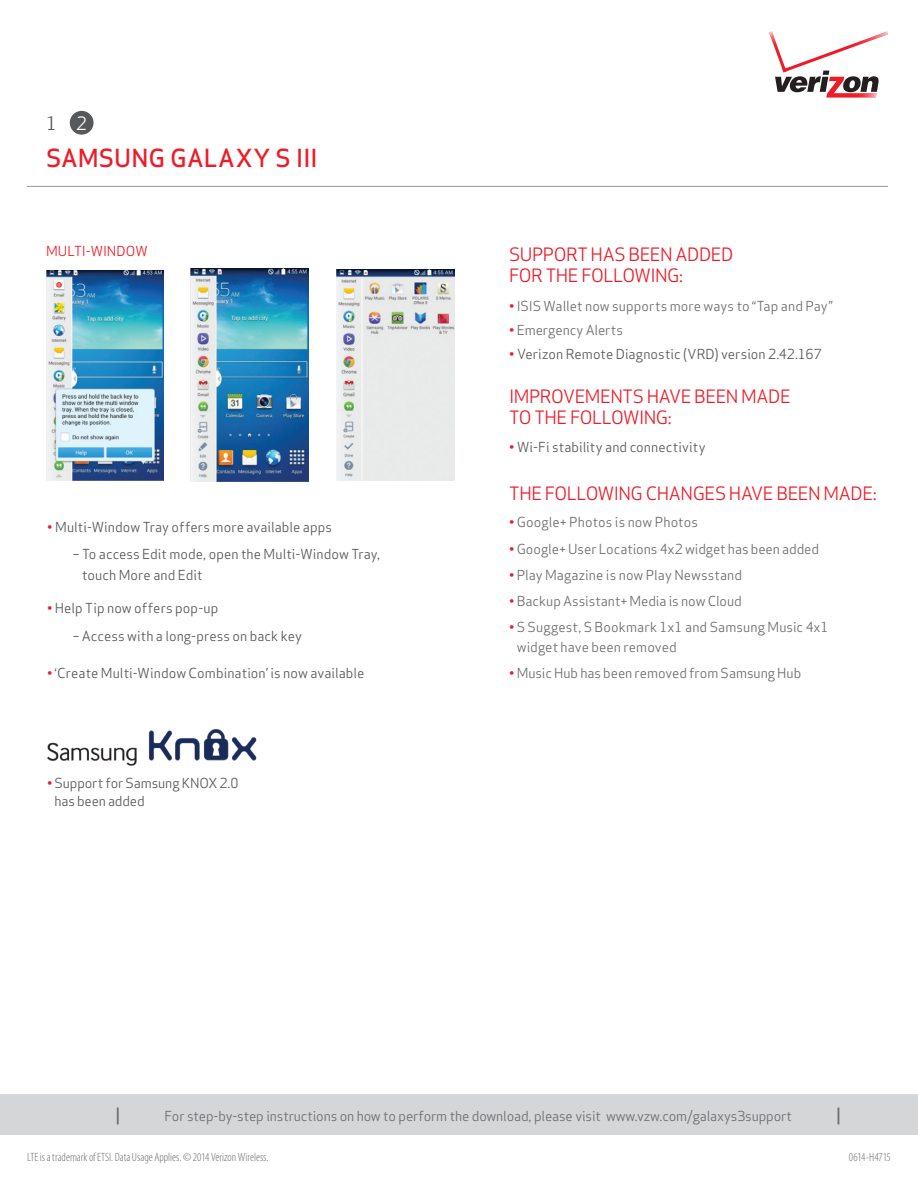
<style>
.page{position:relative;width:918px;height:1188px;background:#fff}
.page>*{position:absolute;margin:0;border:0;box-sizing:border-box;transform-origin:0 0}
.t1{font:500 24.3px "Apex Sans";color:#ee1c28}
.SL10_Intro_Paragraph{font:18px/21px "Apex Sans";letter-spacing:-.025em;color:#ee1c28}
.SL10_Intro_Paragraph-2{font:18px "Apex Sans";color:#57585a}
.SL10_Intro_Paragraph-3{font:18px "Apex Sans";color:#fff}
.t2{font:500 16.5px "Apex Sans";color:#6c6d70}
.t3{font:13.5px/19.5px "Apex Sans";letter-spacing:-.005em;color:#6c6d70}
.t4{font:13.5px/21px "Apex Sans";letter-spacing:.005em;color:#57585a}
.SL10_Intro_Paragraph-4{font:13.5px "Apex Sans";color:#ee1c28}
.SL10_Footnote{font:300 condensed 12px "Myriad Pro";color:#6c6d70}
.SL10_Footnote-2{font:300 condensed 12px "Myriad Pro";letter-spacing:-.02em;color:#6c6d70}
.s1{color:#ee1c28}
</style>
<div class="page">
<svg style="left:769px;top:32px;width:119px;height:66px"></svg>
<div style="left:0;top:1095px;width:918px;height:40px;background:#d5d6d8"></div>
<div style="left:70px;top:111px;width:24px;height:24px;background:#57585a;border-radius:50%"></div>
<img style="left:46px;top:270px;width:117px;height:210px">
<img style="left:191px;top:269px;width:118px;height:213px">
<img style="left:337px;top:270px;width:117px;height:211px">
<img style="left:47px;top:729px;width:210px;height:37px">
<hr style="left:27px;top:186px;width:861px;height:1px;background:#939598">
<p class="SL10_Intro_Paragraph-2" style="left:46px;top:108px;width:12px">1</p>
<p class="SL10_Intro_Paragraph-3" style="left:76px;top:108px;width:12px">2</p>
<p class="t1" style="left:46px;top:137px;width:273px">SAMSUNG GALAXY S III</p>
<p class="SL10_Intro_Paragraph-4" style="left:46px;top:240px;width:103px">MULTI-WINDOW</p>
<p class="t4" style="left:47px;top:515px;width:286px"><span class="s1">•</span> Multi-Window Tray offers more available apps</p>
<p class="t4" style="left:82px;top:543px;width:300px;text-indent:-9px">– To access Edit mode, open the Multi-Window Tray, touch More and Edit</p>
<p class="t4" style="left:47px;top:597px;width:173px"><span class="s1">•</span> Help Tip now offers pop-up</p>
<p class="t4" style="left:73px;top:624px;width:231px">– Access with a long-press on back key</p>
<p class="t4" style="left:47px;top:661px;width:319px"><span class="s1">•</span> ‘Create Multi-Window Combination’ is now available</p>
<p class="t4" style="left:54px;top:772px;width:186px;line-height:18px;text-indent:-7px"><span class="s1">•</span> Support for Samsung KNOX 2.0 has been added</p>
<p class="SL10_Intro_Paragraph" style="left:509px;top:242px;width:226px">SUPPORT HAS BEEN ADDED<br>FOR THE FOLLOWING:</p>
<p class="t3" style="left:509px;top:295px;width:325px"><span class="s1">•</span> ISIS Wallet now supports more ways to “Tap and Pay”</p>
<p class="t3" style="left:509px;top:319px;width:115px"><span class="s1">•</span> Emergency Alerts</p>
<p class="t4" style="left:509px;top:343px;width:314px"><span class="s1">•</span> Verizon Remote Diagnostic (VRD) version 2.42.167</p>
<p class="SL10_Intro_Paragraph" style="left:509px;top:384px;width:283px">IMPROVEMENTS HAVE BEEN MADE<br>TO THE FOLLOWING:</p>
<p class="t4" style="left:509px;top:436px;width:198px"><span class="s1">•</span> Wi-Fi stability and connectivity</p>
<p class="SL10_Intro_Paragraph" style="left:509px;top:481px;width:369px">THE FOLLOWING CHANGES HAVE BEEN MADE:</p>
<p class="t3" style="left:509px;top:511px;width:190px"><span class="s1">•</span> Google+ Photos is now Photos</p>
<p class="t3" style="left:509px;top:538px;width:312px"><span class="s1">•</span> Google+ User Locations 4x2 widget has been added</p>
<p class="t3" style="left:509px;top:564px;width:235px"><span class="s1">•</span> Play Magazine is now Play Newsstand</p>
<p class="t3" style="left:509px;top:590px;width:234px"><span class="s1">•</span> Backup Assistant+ Media is now Cloud</p>
<p class="t3" style="left:517px;top:616px;width:313px;text-indent:-8px"><span class="s1">•</span> S Suggest, S Bookmark 1x1 and Samsung Music 4x1 widget have been removed</p>
<p class="t3" style="left:509px;top:662px;width:294px"><span class="s1">•</span> Music Hub has been removed from Samsung Hub</p>
<p class="t2" style="left:115px;top:1100px;width:6px">|</p>
<p class="t3" style="left:165px;top:1105px;width:629px">For step-by-step instructions on how to perform the download, please visit www.vzw.com/galaxys3support</p>
<p class="t2" style="left:836px;top:1100px;width:6px">|</p>
<p class="SL10_Footnote" style="left:27px;top:1150px;width:243px">LTE is a trademark of ETSI. Data Usage Applies. © 2014 Verizon Wireless.</p>
<p class="SL10_Footnote-2" style="left:849px;top:1150px;width:44px">0614-H4715</p>
</div>
